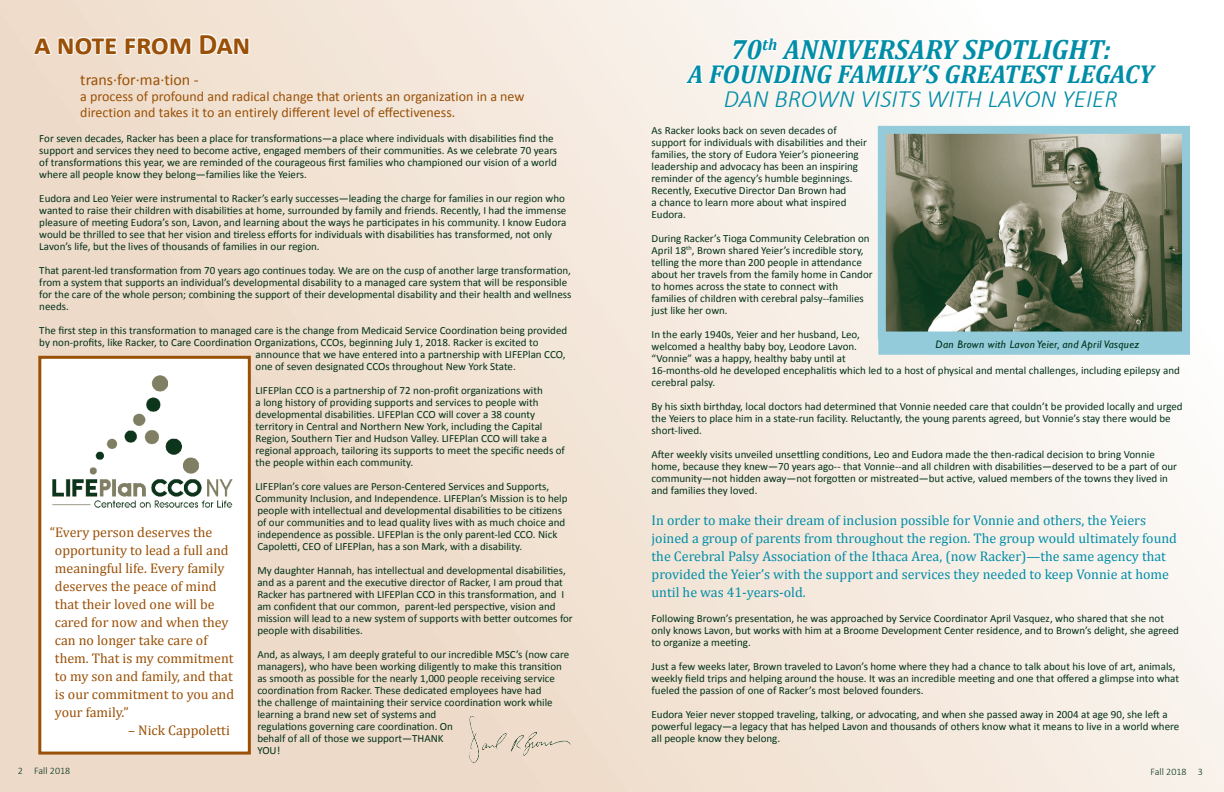
<style>
.page{position:relative;width:1224px;height:792px;background:#fff}
.page>*{position:absolute;margin:0;border:0;box-sizing:border-box;transform-origin:0 0}
.t1{font:700 30px "Calibri";letter-spacing:-.01em;color:#9a5006}
.t2{font:italic 700 28px "Cambria";color:#008da8}
.t3{font:italic 700 26px "Cambria";color:#008da8}
.t4{font:italic 300 25px "Calibri";color:#008da8}
.t5{font:16px "Calibri";color:#9a5006}
.t6{font:14px/18px "Cambria";color:#008da8}
.t7{font:14px/18px "Cambria";color:#9a5006}
.t8{font:14px/16px "Calibri";color:#9a5006}
.t9{font:11px/12px "Calibri";color:#003118}
.t10{font:italic 11px "Gill Sans";letter-spacing:.03em;color:#003118}
.t11{font:300 10px "Calibri";color:#003118}
</style>
<div class="page">
<div style="left:0;top:0;width:1224px;height:792px;background:linear-gradient(to right,#edd7c4,#fbf6f2)"></div>
<div style="left:38px;top:356px;width:213px;height:399px;background:#fff;border:3px solid #9a5006"></div>
<svg style="left:33px;top:29px;width:218px;height:37px"></svg>
<img style="left:52px;top:375px;width:181px;height:133px">
<img style="left:466px;top:715px;width:107px;height:50px">
<svg style="left:684px;top:0;width:475px;height:99px"></svg>
<img style="left:887px;top:135px;width:294px;height:196px">
<div style="left:878px;top:126px;width:312px;height:214px;border:8px solid #93cbda"></div>
<div style="left:879px;top:340px;width:311px;height:14px;background:#93cbda"></div>
<div style="left:878px;top:339px;width:312px;height:16px;border:1px solid #93cbda"></div>
<h1 class="t1" style="left:35px;top:25px;width:217px">a note from Dan</h1>
<h3 class="t5" style="left:80px;top:70px;width:120px">trans·for·ma·tion -</h3>
<p class="t8" style="left:80px;top:89px;width:446px">a process of profound and radical change that orients an organization in a new direction and takes it to an entirely different level of effectiveness.</p>
<p class="t9" style="left:39px;top:133px;width:519px">For seven decades, Racker has been a place for transformations—a place where individuals with disabilities find the support and services they need to become active, engaged members of their communities. As we celebrate 70 years of transformations this year, we are reminded of the courageous first families who championed our vision of a world where all people know they belong—families like the Yeiers.</p>
<p class="t9" style="left:39px;top:193px;width:529px">Eudora and Leo Yeier were instrumental to Racker’s early successes—leading the charge for families in our region who wanted to raise their children with disabilities at home, surrounded by family and friends. Recently, I had the immense pleasure of meeting Eudora’s son, Lavon, and learning about the ways he participates in his community. I know Eudora would be thrilled to see that her vision and tireless efforts for individuals with disabilities has transformed, not only Lavon’s life, but the lives of thousands of families in our region.</p>
<p class="t9" style="left:39px;top:265px;width:534px">That parent-led transformation from 70 years ago continues today. We are on the cusp of another large transformation, from a system that supports an individual’s developmental disability to a managed care system that will be responsible for the care of the whole person; combining the support of their developmental disability and their health and wellness needs.</p>
<p class="t9" style="left:39px;top:325px;width:529px">The first step in this transformation to managed care is the change from Medicaid Service Coordination being provided</p>
<p class="t9" style="left:39px;top:337px;width:501px">by non-profits, like Racker, to Care Coordination Organizations, CCOs, beginning July 1, 2018. Racker is excited to</p>
<p class="t9" style="left:256px;top:349px;width:312px">announce that we have entered into a partnership with LIFEPlan CCO,</p>
<p class="t9" style="left:256px;top:361px;width:262px">one of seven designated CCOs throughout New York State.</p>
<p class="t9" style="left:256px;top:385px;width:311px">LIFEPlan CCO is a partnership of 72 non-profit organizations with<br>a long history of providing supports and services to people with developmental disabilities. LIFEPlan CCO will cover a 38 county territory in Central and Northern New York, including the Capital Region, Southern Tier and Hudson Valley. LIFEPlan CCO will take a regional approach, tailoring its supports to meet the specific needs of the people within each community.</p>
<p class="t9" style="left:256px;top:481px;width:313px">LIFEPlan’s core values are Person-Centered Services and Supports, Community Inclusion, and Independence. LIFEPlan’s Mission is to help people with intellectual and developmental disabilities to be citizens of our communities and to lead quality lives with as much choice and independence as possible. LIFEPlan is the only parent-led CCO. Nick Capoletti, CEO of LIFEPlan, has a son Mark, with a disability.</p>
<p class="t9" style="left:257px;top:565px;width:317px">My daughter Hannah, has intellectual and developmental disabilities, and as a parent and the executive director of Racker, I am proud that Racker has partnered with LIFEPlan CCO in this transformation, and I am confident that our common, parent-led perspective, vision and mission will lead to a new system of supports with better outcomes for people with disabilities.</p>
<p class="t9" style="left:257px;top:649px;width:313px">And, as always, I am deeply grateful to our incredible MSC’s (now care managers), who have been working diligently to make this transition as smooth as possible for the nearly 1,000 people receiving service coordination from Racker. These dedicated employees have had<br>the challenge of maintaining their service coordination work while learning a brand new set of systems and<br>regulations governing care coordination. On<br>behalf of all of those we support—THANK<br>YOU!</p>
<p class="t7" style="left:55px;top:524px;width:181px;text-indent:-5px">“Every person deserves the opportunity to lead a full and meaningful life. Every family deserves the peace of mind that their loved one will be cared for now and when they can no longer take care of them. That is my commitment to my son and family, and that is our commitment to you and your family.”</p>
<p class="t7" style="left:128px;top:722px;width:103px">– Nick Cappoletti</p>
<h2 class="t2" style="left:731px;top:30px;width:381px">70<sup>th</sup> ANNIVERSARY SPOTLIGHT:</h2>
<h3 class="t3" style="left:688px;top:56px;width:467px">A FOUNDING FAMILY’S GREATEST LEGACY</h3>
<h3 class="t4" style="left:724px;top:83px;width:395px">DAN BROWN VISITS WITH LAVON YEIER</h3>
<p class="t9" style="left:652px;top:124px;width:217px">As Racker looks back on seven decades of support for individuals with disabilities and their families, the story of Eudora Yeier’s pioneering leadership and advocacy has been an inspiring reminder of the agency’s humble beginnings.<br>Recently, Executive Director Dan Brown had<br>a chance to learn more about what inspired Eudora.</p>
<p class="t9" style="left:652px;top:232px;width:223px">During Racker’s Tioga Community Celebration on April 18<sup>th</sup>, Brown shared Yeier’s incredible story, telling the more than 200 people in attendance about her travels from the family home in Candor to homes across the state to connect with families of children with cerebral palsy--families just like her own.</p>
<p class="t9" style="left:652px;top:328px;width:530px">In the early 1940s, Yeier and her husband, Leo,<br>welcomed a healthy baby boy, Leodore Lavon.<br>“Vonnie” was a happy, healthy baby until at<br>16-months-old he developed encephalitis which led to a host of physical and mental challenges, including epilepsy and cerebral palsy.</p>
<p class="t9" style="left:652px;top:400px;width:533px">By his sixth birthday, local doctors had determined that Vonnie needed care that couldn’t be provided locally and urged the Yeiers to place him in a state-run facility. Reluctantly, the young parents agreed, but Vonnie’s stay there would be short-lived.</p>
<p class="t9" style="left:652px;top:448px;width:527px">After weekly visits unveiled unsettling conditions, Leo and Eudora made the then-radical decision to bring Vonnie home, because they knew—70 years ago-- that Vonnie--and all children with disabilities—deserved to be a part of our community—not hidden away—not forgotten or mistreated—but active, valued members of the towns they lived in and families they loved.</p>
<p class="t6" style="left:652px;top:511px;width:527px">In order to make their dream of inclusion possible for Vonnie and others, the Yeiers joined a group of parents from throughout the region. The group would ultimately found the Cerebral Palsy Association of the Ithaca Area, (now Racker)—the same agency that provided the Yeier’s with the support and services they needed to keep Vonnie at home until he was 41-years-old.</p>
<p class="t9" style="left:652px;top:612px;width:529px">Following Brown’s presentation, he was approached by Service Coordinator April Vasquez, who shared that she not only knows Lavon, but works with him at a Broome Development Center residence, and to Brown’s delight, she agreed to organize a meeting.</p>
<p class="t9" style="left:652px;top:660px;width:529px">Just a few weeks later, Brown traveled to Lavon’s home where they had a chance to talk about his love of art, animals, weekly field trips and helping around the house. It was an incredible meeting and one that offered a glimpse into what fueled the passion of one of Racker’s most beloved founders.</p>
<p class="t9" style="left:652px;top:708px;width:529px">Eudora Yeier never stopped traveling, talking, or advocating, and when she passed away in 2004 at age 90, she left a powerful legacy—a legacy that has helped Lavon and thousands of others know what it means to live in a world where all people know they belong.</p>
<p class="t10" style="left:935px;top:338px;width:206px">Dan Brown with Lavon Yeier, and April Vasquez</p>
<p class="t11" style="left:18px;top:764px;width:54px">2 Fall 2018</p>
<p class="t11" style="left:1151px;top:765px;width:54px">Fall 2018 3</p>
</div>
